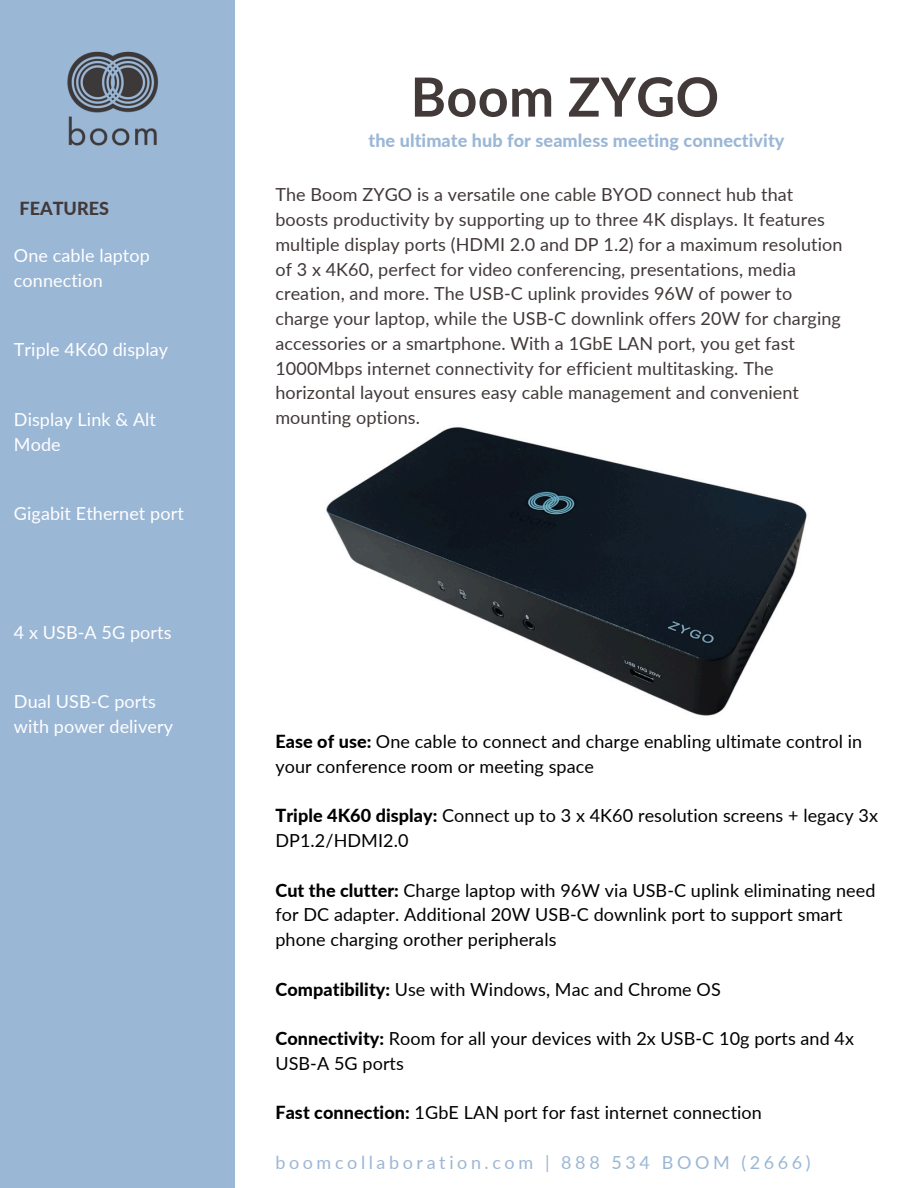
<style>
.page{position:relative;width:918px;height:1188px;background:#fff}
.page>*{position:absolute;margin:0;border:0;box-sizing:border-box;transform-origin:0 0}
.t1{font:700 54px "Lato";letter-spacing:.005em;color:#423939}
.t2{font:18px/24.8px "Lato";letter-spacing:.005em;color:#423939}
.t3{font:18px/24.8px "Lato";letter-spacing:.005em;color:#000}
.t4{font:18px/24.8px "Lato";letter-spacing:.005em;color:#fff}
.t5{font:800 18px "Lato";letter-spacing:.005em;color:#9bb7d6}
.t6{font:18px "Lato";letter-spacing:.2em;color:#9bb7d6}
.t7{font:800 18px "Lato";color:#423939}
.s1{font-weight:800}
</style>
<div class="page">
<div style="left:0;top:0;width:235px;height:1188px;background:#9bb7d6"></div>
<img style="left:326px;top:427px;width:481px;height:289px">
<img style="left:67px;top:51px;width:91px;height:95px">
<p class="t7" style="left:20px;top:197px;width:91px">FEATURES</p>
<p class="t4" style="left:14px;top:243px;width:137px">One cable laptop connection</p>
<p class="t4" style="left:14px;top:337px;width:156px">Triple 4K60 display</p>
<p class="t4" style="left:14px;top:407px;width:144px">Display Link &amp; Alt<br>Mode</p>
<p class="t4" style="left:14px;top:501px;width:171px">Gigabit Ethernet port</p>
<p class="t4" style="left:14px;top:620px;width:159px">4 x USB-A 5G ports</p>
<p class="t4" style="left:14px;top:689px;width:161px">Dual USB-C ports with power delivery</p>
<p class="t1" style="left:411px;top:63px;width:310px">Boom ZYGO</p>
<h1 class="t5" style="left:368px;top:129px;width:418px">the ultimate hub for seamless meeting connectivity</h1>
<p class="t2" style="left:275px;top:182px;width:569px">The Boom ZYGO is a versatile one cable BYOD connect hub that boosts productivity by supporting up to three 4K displays. It features multiple display ports (HDMI 2.0 and DP 1.2) for a maximum resolution of 3 x 4K60, perfect for video conferencing, presentations, media creation, and more. The USB-C uplink provides 96W of power to charge your laptop, while the USB-C downlink offers 20W for charging accessories or a smartphone. With a 1GbE LAN port, you get fast 1000Mbps internet connectivity for efficient multitasking. The horizontal layout ensures easy cable management and convenient mounting options.</p>
<h3 class="t3" style="left:275px;top:729px;width:588px"><span class="s1">Ease of use:</span> One cable to connect and charge enabling ultimate control in your conference room or meeting space</h3>
<p class="t3" style="left:275px;top:803px;width:604px"><span class="s1">Triple 4K60 display:</span> Connect up to 3 x 4K60 resolution screens + legacy 3x<br>DP1.2/HDMI2.0</p>
<p class="t3" style="left:275px;top:877px;width:602px"><span class="s1">Cut the clutter:</span> Charge laptop with 96W via USB-C uplink eliminating need for DC adapter. Additional 20W USB-C downlink port to support smart phone charging orother peripherals</p>
<p class="t3" style="left:275px;top:976px;width:447px"><span class="s1">Compatibility:</span> Use with Windows, Mac and Chrome OS</p>
<p class="t3" style="left:275px;top:1026px;width:580px"><span class="s1">Connectivity:</span> Room for all your devices with 2x USB-C 10g ports and 4x<br>USB-A 5G ports</p>
<p class="t3" style="left:275px;top:1100px;width:488px"><span class="s1">Fast connection:</span> 1GbE LAN port for fast internet connection</p>
<p class="t6" style="left:275px;top:1151px;width:537px">boomcollaboration.com | 888 534 BOOM (2666)</p>
</div>
